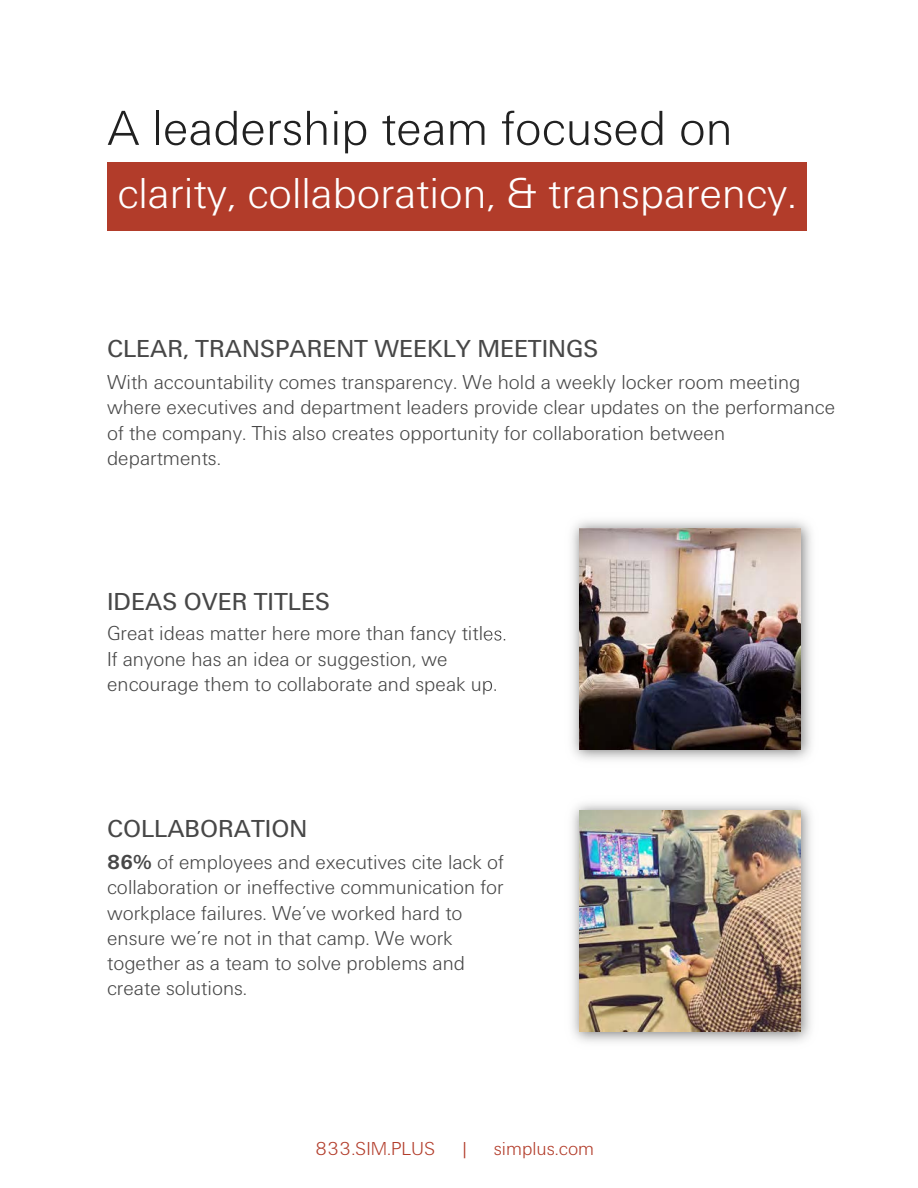
<style>
.page{position:relative;width:918px;height:1188px;background:#fff}
.page>*{position:absolute;margin:0;border:0;box-sizing:border-box;transform-origin:0 0}
.t1{font:300 51px "Urbano";color:#212121}
.t2{font:300 45px "Urbano";color:#fff}
.t3{font:25.5px "Urbano";color:#474747}
.t4{font:300 21px/25.2px "Urbano";color:#474747}
.t5{font:300 19.5px "Urbano";color:#b23c2a}
.s1{font-weight:700}
</style>
<div class="page">
<div style="left:107px;top:162px;width:700px;height:68px;background:#b23c2a"></div>
<img style="left:572px;top:520px;width:240px;height:240px">
<img style="left:486px;top:630px;width:20px;height:11px">
<img style="left:486px;top:680px;width:10px;height:11px">
<img style="left:579px;top:528px;width:222px;height:221px">
<img style="left:572px;top:803px;width:239px;height:239px">
<img style="left:579px;top:810px;width:222px;height:222px">
<h1 class="t1" style="left:107px;top:100px;width:627px">A leadership team focused on</h1>
<h2 class="t2" style="left:117px;top:168px;width:681px">clarity, collaboration, &amp; transparency.</h2>
<p class="t3" style="left:107px;top:335px;width:493px">CLEAR, TRANSPARENT WEEKLY MEETINGS</p>
<p class="t4" style="left:107px;top:370px;width:730px">With accountability comes transparency. We hold a weekly locker room meeting where executives and department leaders provide clear updates on the performance of the company. This also creates opportunity for collaboration between departments.</p>
<p class="t3" style="left:107px;top:587px;width:224px">IDEAS OVER TITLES</p>
<p class="t4" style="left:107px;top:621px;width:401px">Great ideas matter here more than fancy titles.<br>If anyone has an idea or suggestion, we encourage them to collaborate and speak up.</p>
<p class="t3" style="left:107px;top:815px;width:202px">COLLABORATION</p>
<p class="t4" style="left:107px;top:850px;width:398px"><span class="s1">86%</span> of employees and executives cite lack of collaboration or ineffective communication for workplace failures. We’ve worked hard to ensure we’re not in that camp. We work together as a team to solve problems and create solutions.</p>
<p class="t5" style="left:315px;top:1138px;width:122px">833.SIM.PLUS</p>
<p class="t5" style="left:460px;top:1138px;width:11px">|</p>
<p class="t5" style="left:494px;top:1138px;width:102px">simplus.com</p>
</div>
